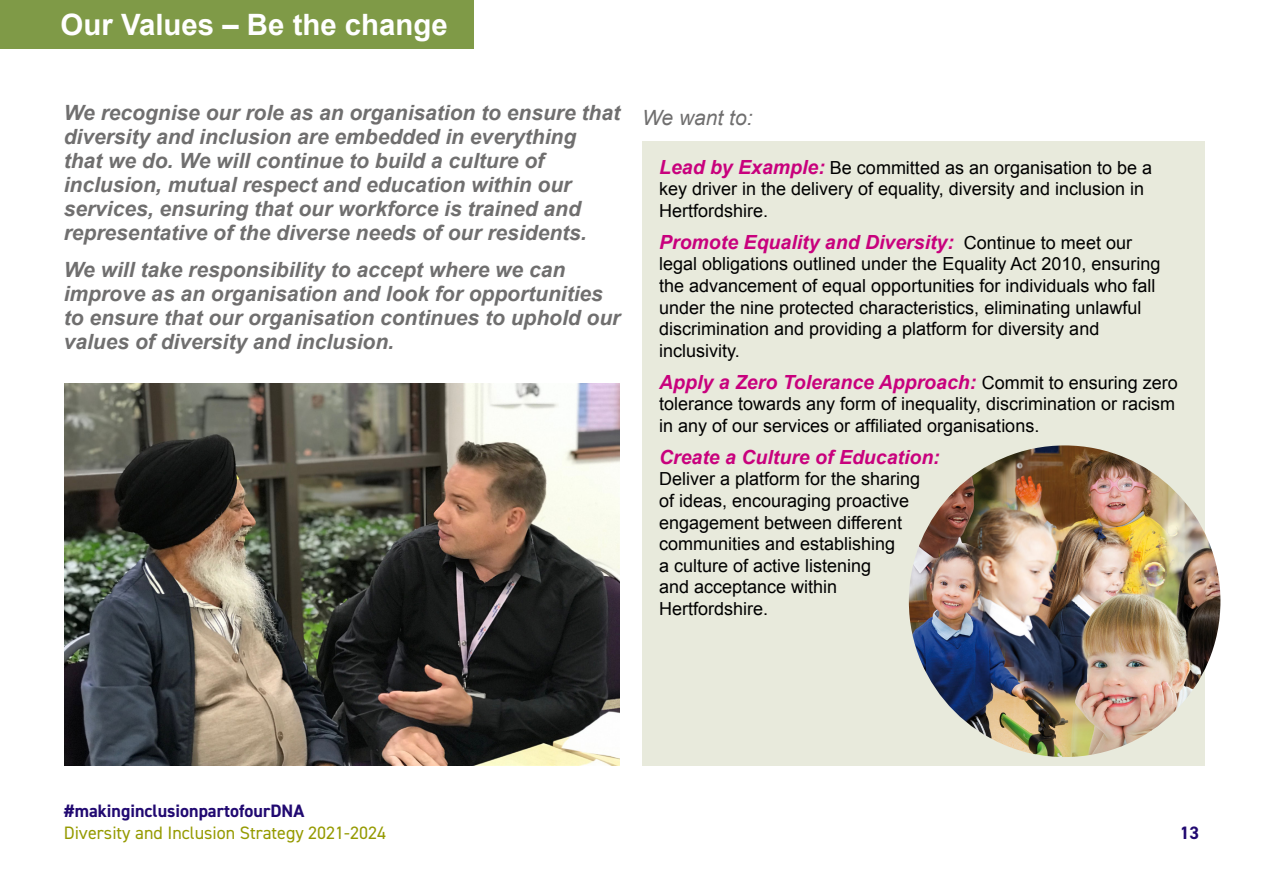
<style>
.page{position:relative;width:1263px;height:893px;background:#fff}
.page>*{position:absolute;margin:0;border:0;box-sizing:border-box;transform-origin:0 0}
.t1{font:700 29.4px "Arial";color:#fff}
.body{font:italic 700 21px/24px "Arial";color:#706f6f}
.body-2{font:italic 21px "Arial";color:#706f6f}
.body-3{font:italic 700 19.5px "Arial";color:#c8017d}
.body-4{font:18px/21.6px "Arial";color:#000}
.t2{font:18px "DIN2014";color:#959a00}
.t3{font:700 18px "DIN2014";color:#210971}
.s1{font-weight:700;font-style:italic;font-size:19.5px;color:#c8017d}
.s2{font-weight:400;font-style:normal;font-size:18px;color:#000}
</style>
<div class="page">
<div style="left:642px;top:141px;width:562px;height:624px;background:#e8eadc"></div>
<div style="left:0;top:0;width:473px;height:48px;background:#7f9a47"></div>
<img style="left:909px;top:445px;width:311px;height:312px;border-radius:156px">
<img style="left:65px;top:384px;width:554px;height:381px">
<p class="t1" style="left:61px;top:6px;width:389px">Our Values – Be the change</p>
<p class="body" style="left:64px;top:101px;width:558px">We recognise our role as an organisation to ensure that diversity and inclusion are embedded in everything<br>that we do. We will continue to build a culture of inclusion, mutual respect and education within our services, ensuring that our workforce is trained and representative of the diverse needs of our residents.</p>
<p class="body" style="left:64px;top:258px;width:558px">We will take responsibility to accept where we can improve as an organisation and look for opportunities to ensure that our organisation continues to uphold our values of diversity and inclusion.</p>
<p class="body-2" style="left:642px;top:104px;width:112px">We want to:</p>
<p class="body-4" style="left:659px;top:157px;width:494px"><span class="s1">Lead by Example:</span> Be committed as an organisation to be a key driver in the delivery of equality, diversity and inclusion in<br>Hertfordshire.</p>
<p class="body-3" style="left:659px;top:229px;width:474px">Promote Equality and Diversity: <span class="s2">Continue to meet our</span></p>
<p class="body-4" style="left:659px;top:253px;width:503px">legal obligations outlined under the Equality Act 2010, ensuring the advancement of equal opportunities for individuals who fall under the nine protected characteristics, eliminating unlawful discrimination and providing a platform for diversity and inclusivity.</p>
<p class="body-3" style="left:659px;top:369px;width:520px">Apply a Zero Tolerance Approach: <span class="s2">Commit to ensuring zero</span></p>
<p class="body-4" style="left:659px;top:393px;width:517px">tolerance towards any form of inequality, discrimination or racism in any of our services or affiliated organisations.</p>
<p class="body-3" style="left:659px;top:444px;width:282px">Create a Culture of Education:</p>
<p class="body-4" style="left:659px;top:468px;width:263px">Deliver a platform for the sharing of ideas, encouraging proactive engagement between different communities and establishing<br>a culture of active listening<br>and acceptance within<br>Hertfordshire.</p>
<p class="t3" style="left:64px;top:799px;width:242px">#makinginclusionpartofourDNA</p>
<p class="t2" style="left:64px;top:821px;width:324px">Diversity and Inclusion Strategy 2021-2024</p>
<p class="t3" style="left:1180px;top:821px;width:21px">13</p>
</div>
